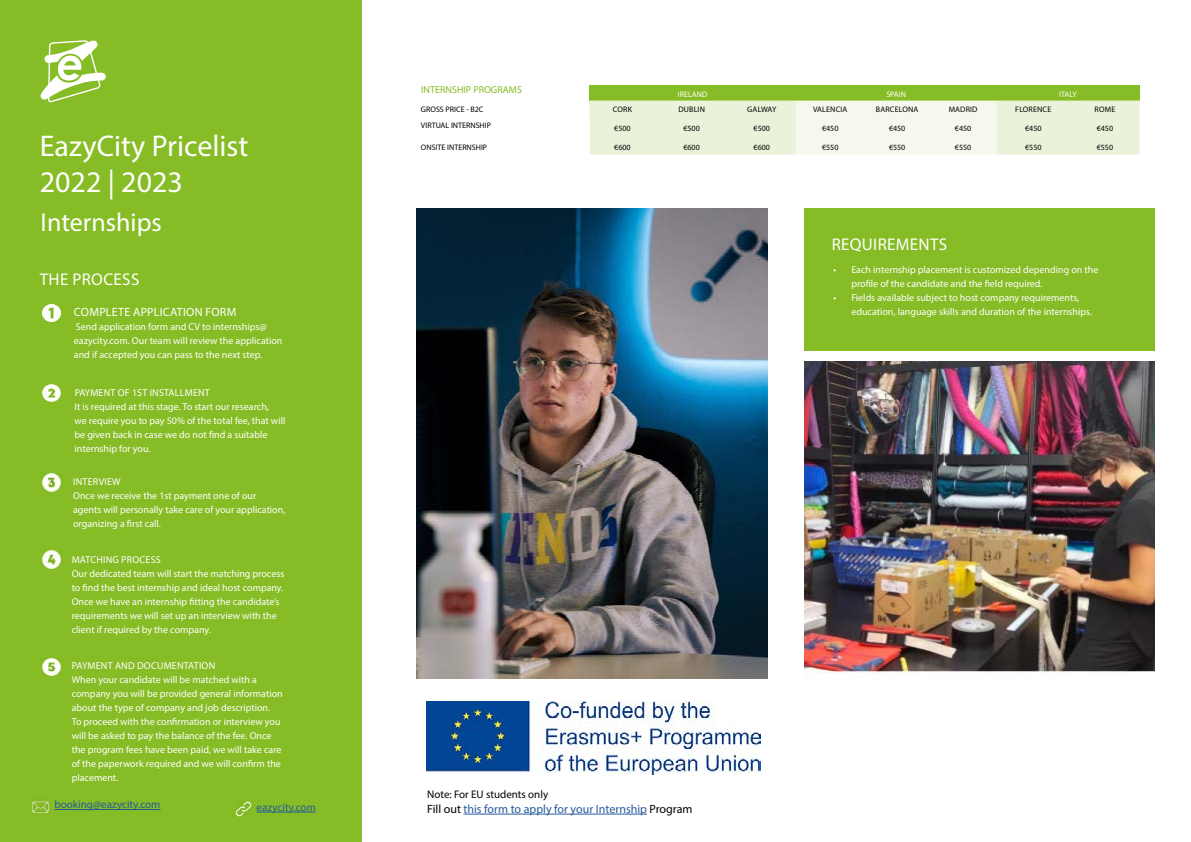
<style>
.page{position:relative;width:1191px;height:842px;background:#fff}
.page>*{position:absolute;margin:0;border:0;box-sizing:border-box;transform-origin:0 0}
.t1{font:30px/36px "Myriad Pro";color:#fff}
.t2{font:26px "Myriad Pro";color:#fff}
.t3{font:17px "Myriad Pro";letter-spacing:.02em;color:#fff}
.t4{font:12px "Myriad Pro";color:#275b9b}
.t5{font:12px "Myriad Pro";letter-spacing:.02em;color:#fff}
.t6{font:11px "Myriad Pro";color:#275b9b}
.t7{font:11px "Myriad Pro";color:#000}
.t8{font:10px/14px "Myriad Pro";color:#fff}
.t9{font:10px "Myriad Pro";color:#86bc25}
.t10{font:8px "Myriad Pro";color:#000}
.t11{font:8px "Myriad Pro";letter-spacing:.02em;color:#000}
.t12{font:8px "Myriad Pro";color:#fff}
.s1{color:#000}
</style>
<div class="page">
<div style="left:0;top:0;width:361px;height:842px;background:#86bc25"></div>
<div style="left:804px;top:208px;width:351px;height:143px;background:#86bc25"></div>
<hr style="left:257px;top:812px;width:59px;height:1px;background:#275b9b">
<hr style="left:463px;top:814px;width:184px;height:1px;background:#275b9b">
<hr style="left:55px;top:809px;width:105px;height:1px;background:#275b9b">
<svg style="left:40px;top:40px;width:66px;height:62px"></svg>
<img style="left:235px;top:801px;width:17px;height:16px">
<img style="left:43px;top:304px;width:17px;height:17px">
<img style="left:42px;top:384px;width:18px;height:18px">
<img style="left:42px;top:474px;width:18px;height:17px">
<img style="left:42px;top:551px;width:18px;height:17px">
<img style="left:42px;top:658px;width:18px;height:18px">
<img style="left:32px;top:799px;width:17px;height:15px">
<div style="left:589px;top:85px;width:207px;height:16px;background:#86bc25"></div>
<div style="left:796px;top:85px;width:200px;height:16px;background:#86bc25"></div>
<div style="left:996px;top:85px;width:143px;height:16px;background:#86bc25"></div>
<svg style="left:589px;top:101px;width:550px;height:53px"></svg>
<img style="left:417px;top:208px;width:351px;height:470px">
<img style="left:804px;top:361px;width:351px;height:313px">
<img style="left:426px;top:701px;width:334px;height:73px">
<h1 class="t1" style="left:40px;top:128px;width:210px">EazyCity Pricelist<br>2022 | 2023</h1>
<h2 class="t2" style="left:41px;top:206px;width:123px">Internships</h2>
<h3 class="t3" style="left:40px;top:269px;width:101px">THE PROCESS</h3>
<p class="t5" style="left:74px;top:305px;width:164px">COMPLETE APPLICATION FORM</p>
<p class="t8" style="left:74px;top:320px;width:210px">Send application form and CV to internships@ eazycity.com. Our team will review the application and if accepted you can pass to the next step.</p>
<p class="t8" style="left:75px;top:385px;width:212px">PAYMENT OF 1ST INSTALLMENT<br>It is required at this stage. To start our research,<br>we require you to pay 50% of the total fee, that will be given back in case we do not find a suitable internship for you.</p>
<p class="t8" style="left:73px;top:474px;width:214px">INTERVIEW<br>Once we receive the 1st payment one of our agents will personally take care of your application, organizing a first call.</p>
<p class="t8" style="left:72px;top:552px;width:214px">MATCHING PROCESS<br>Our dedicated team will start the matching process to find the best internship and ideal host company.<br>Once we have an internship fitting the candidate’s requirements we will set up an interview with the client if required by the company.</p>
<p class="t8" style="left:72px;top:659px;width:212px">PAYMENT AND DOCUMENTATION<br>When your candidate will be matched with a company you will be provided general information about the type of company and job description.<br>To proceed with the confirmation or interview you will be asked to pay the balance of the fee. Once the program fees have been paid, we will take care of the paperwork required and we will confirm the placement.</p>
<p class="t9" style="left:421px;top:84px;width:102px">INTERNSHIP PROGRAMS</p>
<p class="t12" style="left:678px;top:89px;width:31px">IRELAND</p>
<p class="t12" style="left:886px;top:89px;width:21px">SPAIN</p>
<p class="t12" style="left:1059px;top:89px;width:19px">ITALY</p>
<p class="t10" style="left:421px;top:104px;width:64px">GROSS PRICE - B2C</p>
<p class="t10" style="left:613px;top:104px;width:21px">CORK</p>
<p class="t10" style="left:678px;top:104px;width:28px">DUBLIN</p>
<p class="t10" style="left:747px;top:104px;width:31px">GALWAY</p>
<p class="t11" style="left:813px;top:104px;width:36px">VALENCIA</p>
<p class="t11" style="left:876px;top:104px;width:44px">BARCELONA</p>
<p class="t10" style="left:948px;top:104px;width:30px">MADRID</p>
<p class="t11" style="left:1015px;top:104px;width:38px">FLORENCE</p>
<p class="t10" style="left:1094px;top:104px;width:22px">ROME</p>
<p class="t10" style="left:421px;top:120px;width:71px">VIRTUAL INTERNSHIP</p>
<p class="t10" style="left:614px;top:124px;width:18px">€500</p>
<p class="t10" style="left:683px;top:124px;width:18px">€500</p>
<p class="t10" style="left:753px;top:124px;width:18px">€500</p>
<p class="t10" style="left:822px;top:124px;width:18px">€450</p>
<p class="t10" style="left:889px;top:124px;width:18px">€450</p>
<p class="t10" style="left:955px;top:124px;width:18px">€450</p>
<p class="t10" style="left:1025px;top:124px;width:18px">€450</p>
<p class="t10" style="left:1096px;top:124px;width:18px">€450</p>
<p class="t10" style="left:421px;top:143px;width:68px">ONSITE INTERNSHIP</p>
<p class="t10" style="left:614px;top:143px;width:18px">€600</p>
<p class="t10" style="left:683px;top:143px;width:18px">€600</p>
<p class="t10" style="left:753px;top:143px;width:18px">€600</p>
<p class="t10" style="left:822px;top:143px;width:18px">€550</p>
<p class="t10" style="left:889px;top:143px;width:18px">€550</p>
<p class="t10" style="left:955px;top:143px;width:18px">€550</p>
<p class="t10" style="left:1025px;top:143px;width:18px">€550</p>
<p class="t10" style="left:1096px;top:143px;width:18px">€550</p>
<h3 class="t3" style="left:831px;top:233px;width:117px">REQUIREMENTS</h3>
<p class="t8" style="left:851px;top:263px;width:249px;text-indent:-18px">• Each internship placement is customized depending on the profile of the candidate and the field required.</p>
<p class="t8" style="left:851px;top:291px;width:242px;text-indent:-18px">• Fields available subject to host company requirements, education, language skills and duration of the internships.</p>
<p class="t7" style="left:427px;top:788px;width:122px">Note: For EU students only</p>
<p class="t6" style="left:55px;top:798px;width:107px">booking@eazycity.com</p>
<p class="t4" style="left:427px;top:801px;width:267px"><span class="s1">Fill out</span> this form to apply for your Internship <span class="s1">Program</span></p>
<p class="t6" style="left:257px;top:800px;width:61px">eazycity.com</p>
</div>
